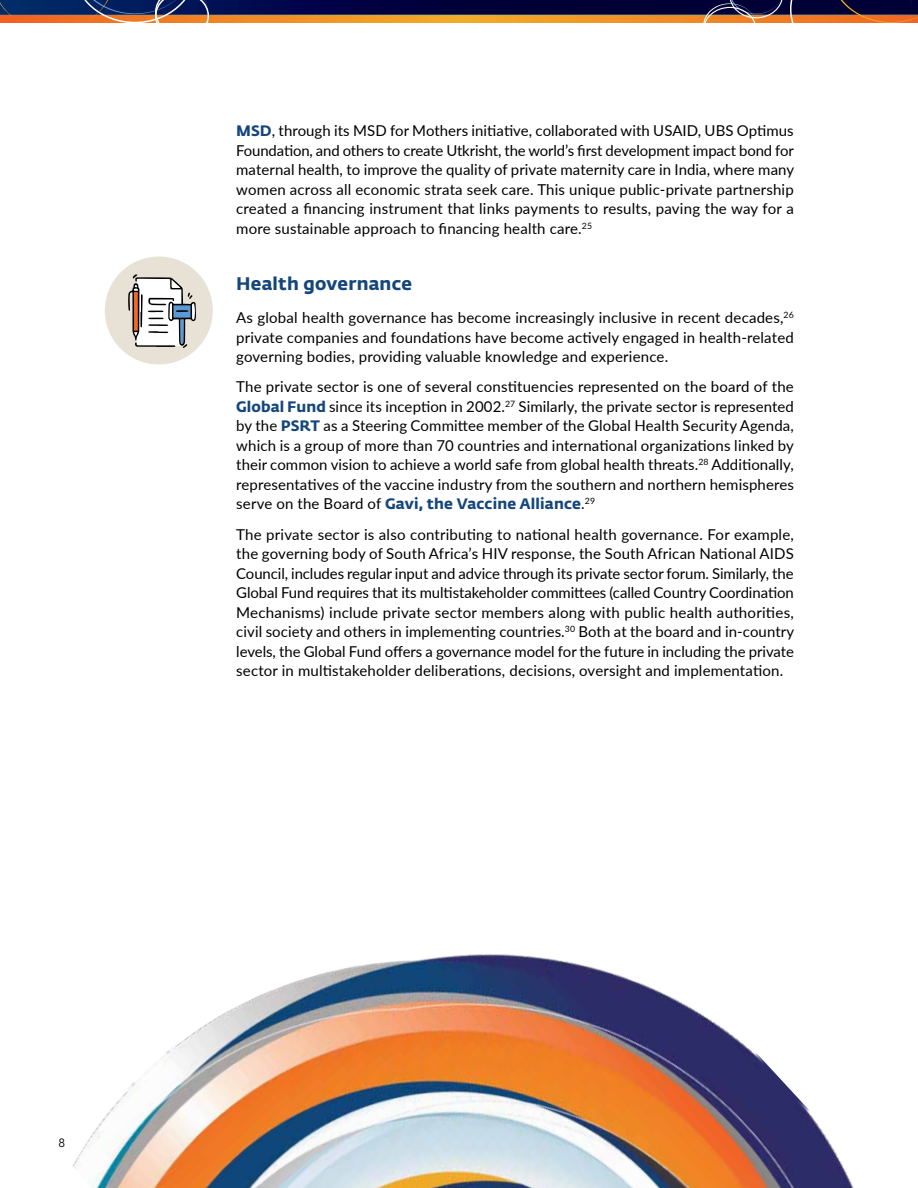
<style>
.page{position:relative;width:918px;height:1188px;background:#fff}
.page>*{position:absolute;margin:0;border:0;box-sizing:border-box;transform-origin:0 0}
.t1{font:700 18px "Fedra Sans Std";letter-spacing:.01em;color:#15467b}
.t2{font:15px/19.5px "Lato";letter-spacing:.015em;color:#000;text-align:justify}
.t3{font:700 15px "Fedra Sans Std";letter-spacing:.01em;color:#15467b}
.t4{font:12px "Avenir LT Std";color:#000}
.s1{font-family:"Fedra Sans Std";font-weight:700;color:#15467b}
.s2{font-family:"Lato";font-weight:400;color:#000}
</style>
<div class="page">
<svg style="left:209px;top:22px;width:491px;height:1px"></svg>
<svg style="left:209px;top:14px;width:491px;height:8px;background:#d58e30"></svg>
<svg style="left:209px;top:0;width:491px;height:14px;background:#00023f"></svg>
<svg style="left:0;top:0;width:209px;height:23px;background:#5e4a57"></svg>
<svg style="left:700px;top:0;width:218px;height:23px;background:#5d373c"></svg>
<div style="left:105px;top:256px;width:108px;height:108px;background:#e8e2d6;border-radius:50%"></div>
<svg style="left:128px;top:274px;width:68px;height:74px"></svg>
<img style="left:72px;top:954px;width:782px;height:234px">
<p class="t2" style="left:236px;top:120px;width:559px"><span class="s1">MSD</span>, through its MSD for Mothers initiative, collaborated with USAID, UBS Optimus Foundation, and others to create Utkrisht, the world’s first development impact bond for maternal health, to improve the quality of private maternity care in India, where many women across all economic strata seek care. This unique public-private partnership created a financing instrument that links payments to results, paving the way for a more sustainable approach to financing health care.<sup>25</sup></p>
<p class="t1" style="left:236px;top:272px;width:177px">Health governance</p>
<p class="t2" style="left:236px;top:307px;width:559px">As global health governance has become increasingly inclusive in recent decades,<sup>26 </sup>private companies and foundations have become actively engaged in health-related governing bodies, providing valuable knowledge and experience.</p>
<p class="t2" style="left:236px;top:376px;width:559px">The private sector is one of several constituencies represented on the board of the <span class="s1">Global Fund</span> since its inception in 2002.<sup>27</sup> Similarly, the private sector is represented by the <span class="s1">PSRT</span> as a Steering Committee member of the Global Health Security Agenda, which is a group of more than 70 countries and international organizations linked by their common vision to achieve a world safe from global health threats.<sup>28</sup> Additionally, representatives of the vaccine industry from the southern and northern hemispheres</p>
<p class="t3" style="left:236px;top:494px;width:360px"><span class="s2">serve on the Board of</span> Gavi, the Vaccine Alliance<span class="s2">.</span><sup>29</sup></p>
<p class="t2" style="left:236px;top:524px;width:559px">The private sector is also contributing to national health governance. For example, the governing body of South Africa’s HIV response, the South African National AIDS Council, includes regular input and advice through its private sector forum. Similarly, the Global Fund requires that its multistakeholder committees (called Country Coordination Mechanisms) include private sector members along with public health authorities, civil society and others in implementing countries.<sup>30</sup> Both at the board and in-country levels, the Global Fund offers a governance model for the future in including the private sector in multistakeholder deliberations, decisions, oversight and implementation.</p>
<p class="t4" style="left:58px;top:1136px;width:8px">8</p>
</div>
